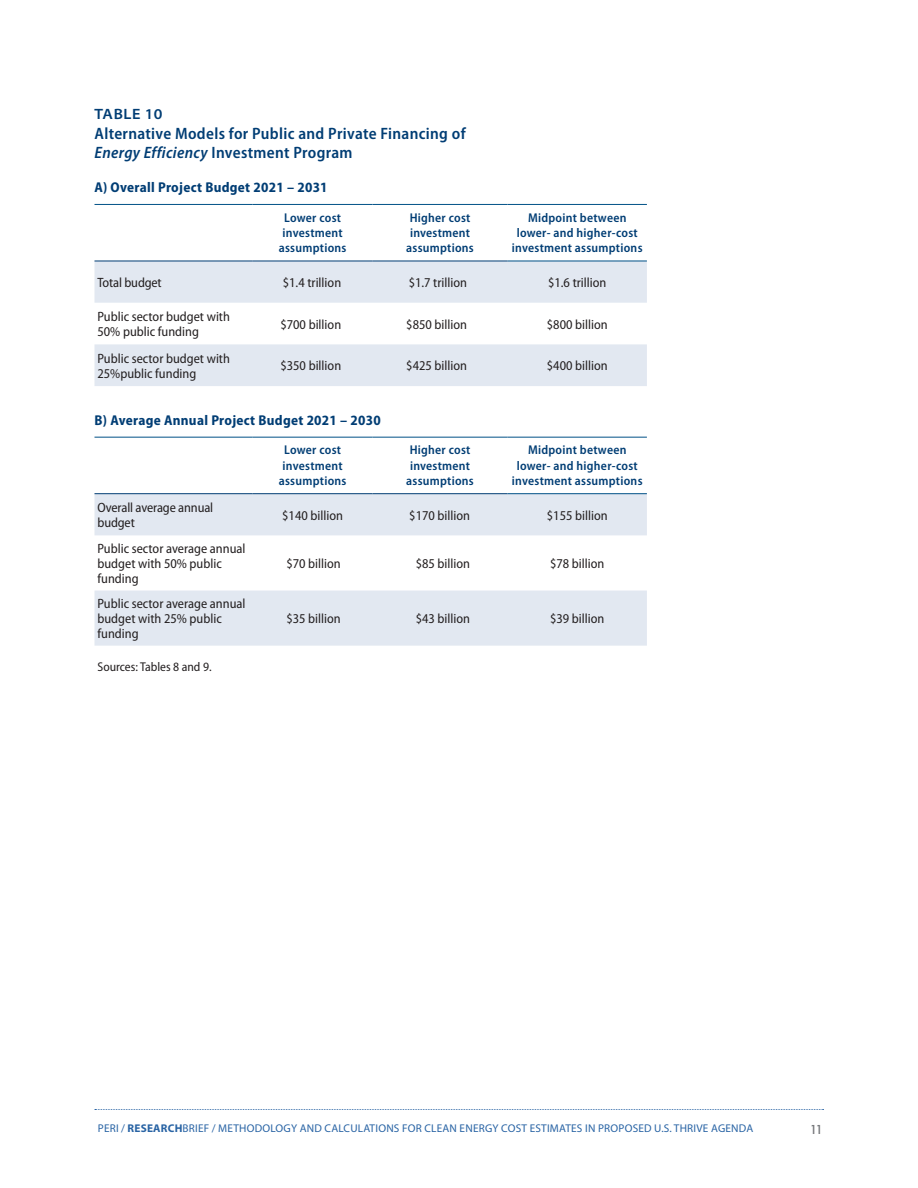
<style>
.page{position:relative;width:918px;height:1188px;background:#fff}
.page>*{position:absolute;margin:0;border:0;box-sizing:border-box;transform-origin:0 0}
.Table_Title{font:600 semi-condensed 16.5px/19.5px "Myriad Pro";letter-spacing:.02em;color:#013d74}
.Figure_Kicker{font:600 semi-expanded 15px "Myriad Pro";letter-spacing:.04em;color:#013d74}
.Table_Subtitle{font:700 semi-condensed 14.25px "Myriad Pro";letter-spacing:.02em;color:#013d74}
.Table_Title-2{font:700 semi-condensed 14.25px "Myriad Pro";letter-spacing:.02em;color:#013d74}
.Table_Text{font:semi-condensed 13.5px/15px "Myriad Pro";color:#231f20}
.Table_Header1{font:600 semi-condensed 12.75px/15.3px "Myriad Pro";letter-spacing:.02em;color:#013d74;text-align:center}
.Table_Text-2{font:semi-condensed 12.75px "Myriad Pro";color:#231f20}
.t1{font:500 12px "Futura";color:#76787b}
.t2{font:11.25px "Myriad Pro";letter-spacing:.02em;color:#2863a4}
.s1{font-style:italic}
.s2{font-weight:700}
</style>
<div class="page">
<svg style="left:95px;top:1109px;width:729px;height:1px"></svg>
<svg style="left:94px;top:262px;width:553px;height:124px;fill:#e2e8f1"></svg>
<hr style="left:94px;top:204px;width:159px;height:1px;background:#005187">
<hr style="left:253px;top:204px;width:120px;height:1px;background:#005187">
<hr style="left:373px;top:204px;width:135px;height:1px;background:#005187">
<hr style="left:508px;top:204px;width:139px;height:1px;background:#005187">
<hr style="left:94px;top:261px;width:159px;height:1px;background:#013d74">
<hr style="left:253px;top:261px;width:120px;height:1px;background:#013d74">
<hr style="left:373px;top:261px;width:135px;height:1px;background:#013d74">
<hr style="left:508px;top:261px;width:139px;height:1px;background:#005187">
<svg style="left:94px;top:494px;width:553px;height:152px;fill:#e2e8f1"></svg>
<hr style="left:94px;top:437px;width:159px;height:1px;background:#005187">
<hr style="left:253px;top:437px;width:120px;height:1px;background:#005187">
<hr style="left:373px;top:437px;width:135px;height:1px;background:#005187">
<hr style="left:508px;top:437px;width:139px;height:1px;background:#005187">
<hr style="left:94px;top:493px;width:159px;height:1px;background:#013d74">
<hr style="left:253px;top:493px;width:120px;height:1px;background:#013d74">
<hr style="left:373px;top:493px;width:135px;height:1px;background:#013d74">
<hr style="left:508px;top:493px;width:139px;height:1px;background:#005187">
<p class="Figure_Kicker" style="left:95px;top:106px;width:69px">TABLE 10</p>
<p class="Table_Title" style="left:94px;top:124px;width:373px">Alternative Models for Public and Private Financing of<br><span class="s1">Energy Efficiency</span> Investment Program</p>
<p class="Table_Title-2" style="left:94px;top:180px;width:235px">A) Overall Project Budget 2021 – 2031</p>
<p class="Table_Header1" style="left:279px;top:210px;width:69px">Lower cost investment assumptions</p>
<p class="Table_Header1" style="left:406px;top:210px;width:69px;text-align:left">Higher cost investment assumptions</p>
<p class="Table_Header1" style="left:512px;top:210px;width:132px">Midpoint between lower- and higher-cost investment assumptions</p>
<p class="Table_Text" style="left:98px;top:275px;width:66px">Total budget</p>
<p class="Table_Text" style="left:283px;top:275px;width:60px">$1.4 trillion</p>
<p class="Table_Text" style="left:409px;top:275px;width:60px">$1.7 trillion</p>
<p class="Table_Text" style="left:548px;top:275px;width:60px">$1.6 trillion</p>
<p class="Table_Text" style="left:98px;top:309px;width:134px">Public sector budget with<br>50% public funding</p>
<p class="Table_Text" style="left:280px;top:317px;width:62px">$700 billion</p>
<p class="Table_Text" style="left:406px;top:317px;width:62px">$850 billion</p>
<p class="Table_Text" style="left:547px;top:317px;width:62px">$800 billion</p>
<p class="Table_Text" style="left:98px;top:351px;width:134px">Public sector budget with<br>25%public funding</p>
<p class="Table_Text" style="left:280px;top:359px;width:62px">$350 billion</p>
<p class="Table_Text" style="left:406px;top:359px;width:62px">$425 billion</p>
<p class="Table_Text" style="left:547px;top:359px;width:62px">$400 billion</p>
<p class="Table_Subtitle" style="left:94px;top:412px;width:288px">B) Average Annual Project Budget 2021 – 2030</p>
<p class="Table_Header1" style="left:279px;top:443px;width:69px">Lower cost investment assumptions</p>
<p class="Table_Header1" style="left:406px;top:443px;width:69px;text-align:left">Higher cost investment assumptions</p>
<p class="Table_Header1" style="left:512px;top:443px;width:132px">Midpoint between lower- and higher-cost investment assumptions</p>
<p class="Table_Text" style="left:98px;top:500px;width:117px">Overall average annual budget</p>
<p class="Table_Text" style="left:282px;top:508px;width:62px">$140 billion</p>
<p class="Table_Text" style="left:409px;top:508px;width:62px">$170 billion</p>
<p class="Table_Text" style="left:547px;top:508px;width:62px">$155 billion</p>
<p class="Table_Text" style="left:98px;top:541px;width:150px">Public sector average annual budget with 50% public funding</p>
<p class="Table_Text" style="left:286px;top:556px;width:56px">$70 billion</p>
<p class="Table_Text" style="left:416px;top:556px;width:56px">$85 billion</p>
<p class="Table_Text" style="left:550px;top:556px;width:56px">$78 billion</p>
<p class="Table_Text" style="left:98px;top:596px;width:150px">Public sector average annual budget with 25% public funding</p>
<p class="Table_Text-2" style="left:98px;top:660px;width:116px">Sources: Tables 8 and 9.</p>
<p class="Table_Text" style="left:286px;top:611px;width:56px">$35 billion</p>
<p class="Table_Text" style="left:416px;top:611px;width:56px">$43 billion</p>
<p class="Table_Text" style="left:550px;top:611px;width:56px">$39 billion</p>
<p class="t2" style="left:98px;top:1123px;width:657px">PERI / <span class="s2">RESEARCH</span>BRIEF / METHODOLOGY AND CALCULATIONS FOR CLEAN ENERGY COST ESTIMATES IN PROPOSED U.S. THRIVE AGENDA</p>
<p class="t1" style="left:810px;top:1121px;width:15px">11</p>
</div>
